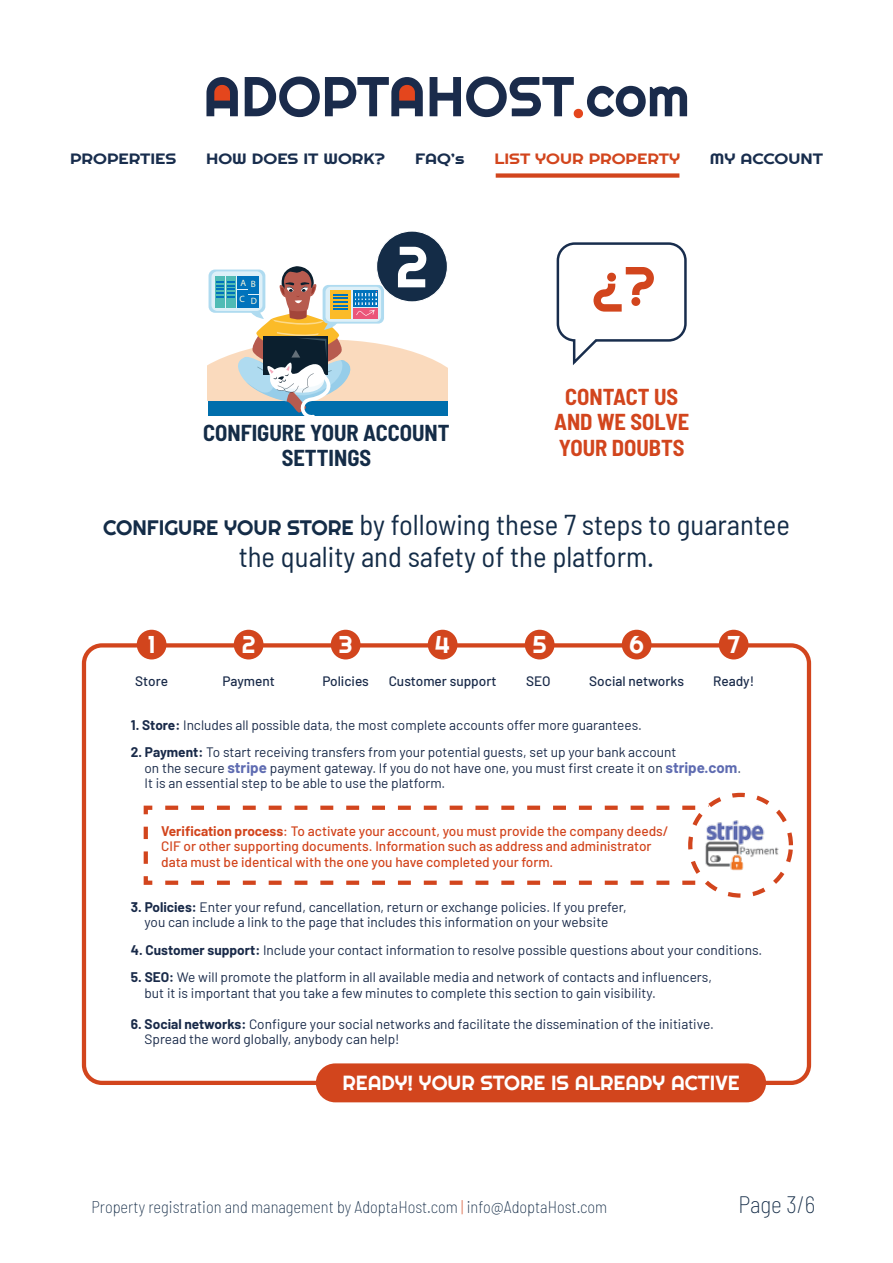
<style>
.page{position:relative;width:893px;height:1263px;background:#fff}
.page>*{position:absolute;margin:0;border:0;box-sizing:border-box;transform-origin:0 0}
.t1{font:57.9px "Righteous";color:#fff}
.t2{font:56.1px "Righteous";color:#1a2b4b}
.t3{font:52.95px "Righteous";color:#d2451d}
.t4{font:semi-condensed 28.65px/31.7px "Barlow";color:#142c47;text-align:center}
.t5{font:24.3px "Righteous";color:#fff}
.t6{font:200 semi-condensed 23.25px "Barlow";color:#142c47}
.t7{font:700 semi-condensed 22.5px/25.5px "Barlow";color:#d2451d;text-align:center}
.t8{font:700 semi-condensed 22.5px/25.5px "Barlow";color:#142c47;text-align:center}
.t9{font:20.55px "Righteous";color:#fff}
.t10{font:200 semi-condensed 16.5px "Barlow";color:#142c47}
.t11{font:15px "Righteous";color:#182d4d;scale:1.19 1}
.t12{font:15px "Righteous";color:#d2451d;scale:1.19 1}
.t13{font:13.65px/15.5px "Barlow";color:#192a49}
.t14{font:500 13.65px/15.5px "Barlow";color:#d2451d}
.t15{font:500 13.65px "Barlow";color:#192a49}
.t16{font:9.15px "Myriad Pro";color:#fbf7db}
.s1{color:#e4461d}
.s2{font-family:"Righteous";font-stretch:normal;font-size:21px}
.s3{font-weight:700}
.s4{font-weight:700;font-size:15px;color:#5e6bb1}
.s5{color:#d2451d}
</style>
<div class="page">
<svg style="left:208px;top:266px;width:239px;height:150px"></svg>
<div style="left:238px;top:276px;width:10px;height:13px;background:#0073bc"></div>
<div style="left:238px;top:290px;width:10px;height:17px;background:#0073bc"></div>
<div style="left:249px;top:295px;width:10px;height:12px;background:#0073bc"></div>
<div style="left:249px;top:276px;width:10px;height:17px;background:#0073bc"></div>
<div style="left:377px;top:231px;width:70px;height:71px;background:#142c47;border-radius:50%"></div>
<div style="left:376px;top:230px;width:72px;height:72px;border:1px solid #fff;border-radius:50%"></div>
<div style="left:82px;top:643px;width:729px;height:442px;border:4px solid #d2451d;border-radius:18px"></div>
<div style="left:137px;top:630px;width:29px;height:29px;background:#d2451d;border-radius:50%"></div>
<div style="left:234px;top:630px;width:29px;height:29px;background:#d2451d;border-radius:50%"></div>
<div style="left:331px;top:630px;width:29px;height:29px;background:#d2451d;border-radius:50%"></div>
<div style="left:428px;top:630px;width:29px;height:29px;background:#d2451d;border-radius:50%"></div>
<div style="left:525px;top:630px;width:29px;height:29px;background:#d2451d;border-radius:50%"></div>
<div style="left:622px;top:630px;width:30px;height:29px;background:#d2451d;border-radius:50%"></div>
<div style="left:719px;top:630px;width:30px;height:29px;background:#d2451d;border-radius:50%"></div>
<svg style="left:143px;top:872px;width:569px;height:15px"></svg>
<svg style="left:143px;top:805px;width:10px;height:59px"></svg>
<svg style="left:165px;top:803px;width:547px;height:15px"></svg>
<div style="left:690px;top:795px;width:101px;height:100px;background:#fff;border-radius:50%"></div>
<div style="left:688px;top:793px;width:105px;height:105px;border:4px dashed #d2451d;border-radius:50%"></div>
<img style="left:697px;top:818px;width:90px;height:54px">
<div style="left:316px;top:1063px;width:450px;height:39px;background:#d2451d;border-radius:19px"></div>
<div style="left:557px;top:242px;width:130px;height:100px;border:2px solid #182d4d;border-radius:17px"></div>
<div style="left:211px;top:81px;width:22px;height:25px;background:#e4461d;border-radius:10px"></div>
<div style="left:397px;top:81px;width:22px;height:25px;background:#e4461d;border-radius:10px"></div>
<div style="left:496px;top:173px;width:183px;height:5px;background:#d2451d"></div>
<h2 class="t2" style="left:203px;top:61px;width:488px">ADOPTAHOST<span class="s1">.</span>com</h2>
<p class="t11" style="left:70px;top:149px;width:91px">PROPERTIES</p>
<p class="t11" style="left:206px;top:149px;width:152px">HOW DOES IT WORK?</p>
<p class="t11" style="left:415px;top:149px;width:43px">FAQ’s</p>
<p class="t12" style="left:494px;top:149px;width:157px">LIST YOUR PROPERTY</p>
<p class="t11" style="left:710px;top:149px;width:96px">MY ACCOUNT</p>
<p class="t16" style="left:240px;top:277px;width:7px">A</p>
<p class="t16" style="left:251px;top:279px;width:7px">B</p>
<p class="t16" style="left:240px;top:293px;width:7px">C</p>
<p class="t16" style="left:251px;top:296px;width:8px">D</p>
<h1 class="t1" style="left:395px;top:230px;width:35px">2</h1>
<h3 class="t8" style="left:203px;top:418px;width:248px">CONFIGURE YOUR ACCOUNT<br>SETTINGS</h3>
<h3 class="t3" style="left:592px;top:252px;width:65px">¿?</h3>
<h3 class="t7" style="left:554px;top:382px;width:137px">CONTACT US<br>AND WE SOLVE<br>YOUR DOUBTS</h3>
<h3 class="t4" style="left:103px;top:508px;width:688px"><span class="s2">CONFIGURE YOUR STORE</span> by following these 7 steps to guarantee the quality and safety of the platform.</h3>
<h3 class="t5" style="left:148px;top:629px;width:9px">1</h3>
<h3 class="t5" style="left:242px;top:629px;width:15px">2</h3>
<h3 class="t5" style="left:338px;top:629px;width:16px">3</h3>
<h3 class="t5" style="left:435px;top:629px;width:17px">4</h3>
<h3 class="t5" style="left:532px;top:629px;width:16px">5</h3>
<h3 class="t5" style="left:629px;top:629px;width:16px">6</h3>
<h3 class="t5" style="left:727px;top:629px;width:14px">7</h3>
<p class="t15" style="left:222px;top:671px;width:54px">Payment</p>
<p class="t15" style="left:322px;top:671px;width:48px">Policies</p>
<p class="t15" style="left:389px;top:671px;width:109px">Customer support</p>
<p class="t15" style="left:526px;top:671px;width:26px">SEO</p>
<p class="t15" style="left:589px;top:671px;width:96px">Social networks</p>
<p class="t15" style="left:713px;top:671px;width:43px">Ready!</p>
<p class="t15" style="left:135px;top:671px;width:34px">Store</p>
<p class="t13" style="left:131px;top:716px;width:513px"><span class="s3">1. Store:</span> Includes all possible data, the most complete accounts offer more guarantees.</p>
<p class="t13" style="left:145px;top:744px;width:598px;text-indent:-14px"><span class="s3">2. Payment:</span> To start receiving transfers from your potential guests, set up your bank account<br>on the secure <span class="s4">stripe</span> payment gateway. If you do not have one, you must first create it on <span class="s4">stripe.com</span>.<br>It is an essential step to be able to use the platform.</p>
<p class="t14" style="left:161px;top:822px;width:509px"><span class="s3">Verification process</span>: To activate your account, you must provide the company deeds/<br>CIF or other supporting documents. Information such as address and administrator data must be identical with the one you have completed your form.</p>
<p class="t13" style="left:131px;top:898px;width:497px;text-align:center"><span class="s3">3. Policies:</span> Enter your refund, cancellation, return or exchange policies. If you prefer, you can include a link to the page that includes this information on your website</p>
<p class="t13" style="left:131px;top:941px;width:633px"><span class="s3">4. Customer support:</span> Include your contact information to resolve possible questions about your conditions.</p>
<p class="t13" style="left:145px;top:969px;width:569px;text-indent:-14px"><span class="s3">5. SEO:</span> We will promote the platform in all available media and network of contacts and influencers, but it is important that you take a few minutes to complete this section to gain visibility.</p>
<p class="t13" style="left:145px;top:1015px;width:571px;text-indent:-14px"><span class="s3">6. Social networks:</span> Configure your social networks and facilitate the dissemination of the initiative.<br>Spread the word globally, anybody can help!</p>
<h3 class="t9" style="left:342px;top:1069px;width:398px">READY! YOUR STORE IS ALREADY ACTIVE</h3>
<p class="t10" style="left:91px;top:1195px;width:517px">Property registration and management by AdoptaHost.com <span class="s5">|</span> info@AdoptaHost.com</p>
<h3 class="t6" style="left:738px;top:1188px;width:78px">Page 3/6</h3>
</div>
